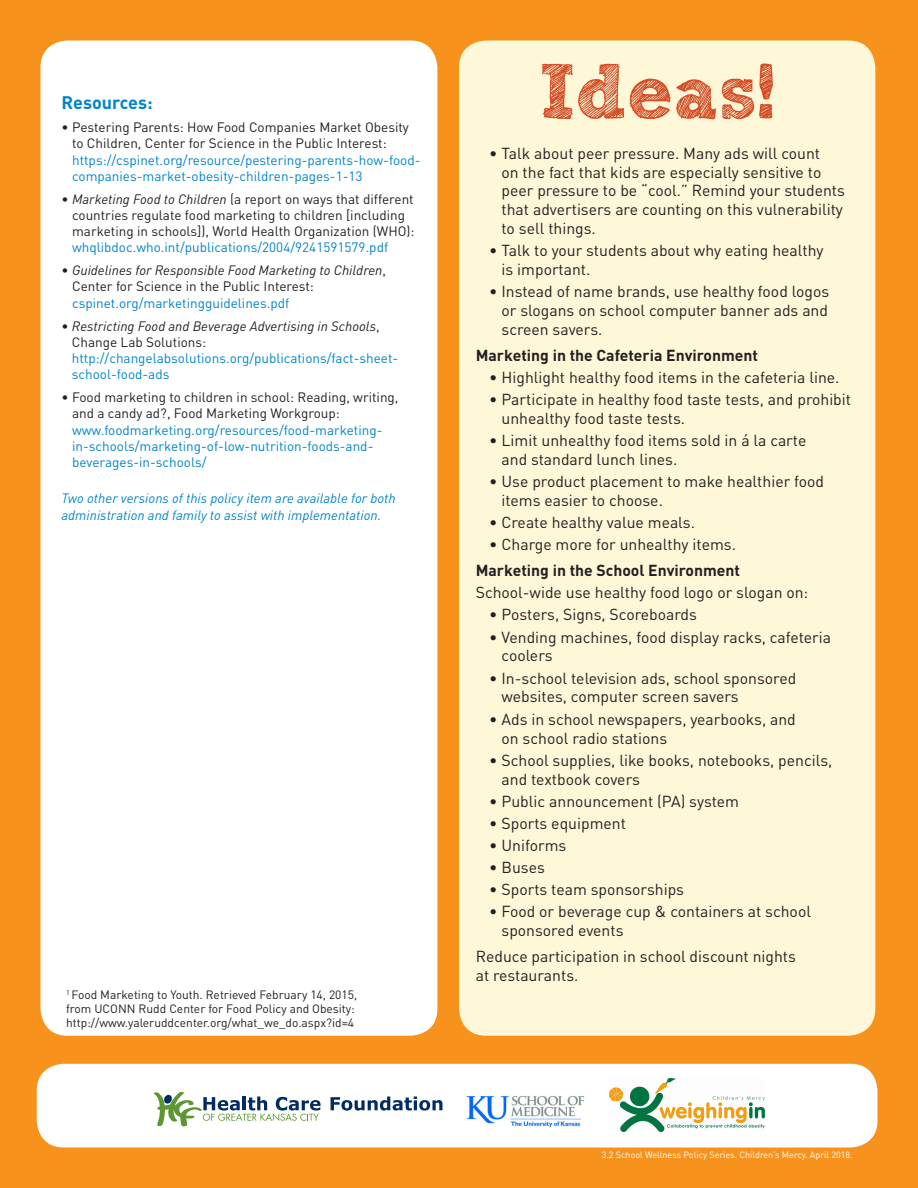
<style>
.page{position:relative;width:918px;height:1188px;background:#f7931d}
.page>*{position:absolute;margin:0;border:0;box-sizing:border-box;transform-origin:0 0}
.t1{font:78px "Sketch Rockwell";color:#d44e27}
.t2{font:700 18px "DIN";color:#0084ca}
.t3{font:15.75px/18.9px "DIN";color:#231f20}
.t4{font:700 15.75px "DIN";color:#231f20}
.t5{font:13.5px/16.2px "DIN";color:#0084ca}
.t6{font:13.5px/16.2px "DIN";color:#231f20}
.t7{font:italic 13.5px/16.2px "DIN";color:#231f20}
.t8{font:italic 13.5px/16.2px "DIN";color:#0084ca}
.t9{font:12px/14.4px "DIN";color:#231f20}
.t10{font:9px "DIN";color:#fff}
.s1{font-style:italic}
.s2{font-style:normal}
</style>
<div class="page">
<div style="left:37px;top:1064px;width:840px;height:83px;background:#fff;border-radius:27px"></div>
<div style="left:40px;top:40px;width:397px;height:996px;background:#fff;border-radius:27px"></div>
<div style="left:459px;top:40px;width:416px;height:996px;background:#fef7d8;border-radius:27px"></div>
<img style="left:466px;top:1096px;width:119px;height:32px">
<img style="left:609px;top:1078px;width:155px;height:54px">
<svg style="left:331px;top:1097px;width:111px;height:14px"></svg>
<svg style="left:153px;top:1092px;width:168px;height:35px"></svg>
<p class="t2" style="left:62px;top:91px;width:93px">Resources:</p>
<p class="t6" style="left:72px;top:119px;width:338px;text-indent:-11px">• Pestering Parents: How Food Companies Market Obesity to Children, Center for Science in the Public Interest:</p>
<p class="t5" style="left:72px;top:151px;width:350px">https://cspinet.org/resource/pestering-parents-how-food&shy;companies-market-obesity-children-pages-1-13</p>
<p class="t6" style="left:72px;top:191px;width:344px;text-indent:-11px">• <span class="s1">Marketing Food to Children</span> (a report on ways that different countries regulate food marketing to children [including marketing in schools]), World Health Organization (WHO):</p>
<p class="t5" style="left:72px;top:239px;width:318px">whqlibdoc.who.int/publications/2004/9241591579.pdf</p>
<p class="t7" style="left:72px;top:262px;width:315px;text-indent:-11px"><span class="s2">•</span> Guidelines for Responsible Food Marketing to Children<span class="s2">,<br>Center for Science in the Public Interest:</span></p>
<p class="t5" style="left:72px;top:294px;width:219px">cspinet.org/marketingguidelines.pdf</p>
<p class="t7" style="left:72px;top:317px;width:309px;text-indent:-10px"><span class="s2">•</span> Restricting Food and Beverage Advertising in Schools<span class="s2">,<br>Change Lab Solutions:</span></p>
<p class="t5" style="left:72px;top:350px;width:328px">http://changelabsolutions.org/publications/fact-sheet&shy;school-food-ads</p>
<p class="t6" style="left:72px;top:389px;width:328px;text-indent:-11px">• Food marketing to children in school: Reading, writing, and a candy ad?, Food Marketing Workgroup:</p>
<p class="t5" style="left:72px;top:421px;width:312px">www.foodmarketing.org/resources/food-marketing&shy;in-schools/marketing-of-low-nutrition-foods-and&shy;beverages-in-schools/</p>
<p class="t8" style="left:62px;top:490px;width:336px">Two other versions of this policy item are available for both administration and family to assist with implementation.</p>
<p class="t9" style="left:66px;top:987px;width:293px"><sup>1</sup> Food Marketing to Youth. Retrieved February 14, 2015, from UCONN Rudd Center for Food Policy and Obesity: http://www.yaleruddcenter.org/what_we_do.aspx?id=4</p>
<h1 class="t1" style="left:539px;top:49px;width:237px">Ideas!</h1>
<p class="t3" style="left:502px;top:143px;width:345px;text-indent:-12px">• Talk about peer pressure. Many ads will count<br>on the fact that kids are especially sensitive to peer pressure to be “cool.” Remind your students that advertisers are counting on this vulnerability to sell things.</p>
<p class="t3" style="left:502px;top:241px;width:324px;text-indent:-12px">• Talk to your students about why eating healthy is important.</p>
<p class="t3" style="left:502px;top:282px;width:329px;text-align:justify;text-indent:-12px">• Instead of name brands, use healthy food logos or slogans on school computer banner ads and screen savers.</p>
<p class="t4" style="left:476px;top:345px;width:284px">Marketing in the Cafeteria Environment</p>
<p class="t3" style="left:489px;top:368px;width:352px">• Highlight healthy food items in the cafeteria line.</p>
<p class="t3" style="left:502px;top:390px;width:351px;text-indent:-12px">• Participate in healthy food taste tests, and prohibit unhealthy food taste tests.</p>
<p class="t3" style="left:502px;top:431px;width:306px;text-indent:-12px">• Limit unhealthy food items sold in á la carte and standard lunch lines.</p>
<p class="t3" style="left:502px;top:472px;width:324px;text-indent:-12px">• Use product placement to make healthier food items easier to choose.</p>
<p class="t3" style="left:489px;top:513px;width:207px">• Create healthy value meals.</p>
<p class="t3" style="left:489px;top:535px;width:248px">• Charge more for unhealthy items.</p>
<p class="t4" style="left:476px;top:560px;width:266px">Marketing in the School Environment</p>
<p class="t3" style="left:476px;top:583px;width:334px">School-wide use healthy food logo or slogan on:</p>
<p class="t3" style="left:489px;top:605px;width:209px">• Posters, Signs, Scoreboards</p>
<p class="t3" style="left:502px;top:627px;width:331px;text-indent:-12px">• Vending machines, food display racks, cafeteria coolers</p>
<p class="t3" style="left:502px;top:668px;width:296px;text-indent:-12px">• In-school television ads, school sponsored websites, computer screen savers</p>
<p class="t3" style="left:502px;top:709px;width:296px;text-indent:-12px">• Ads in school newspapers, yearbooks, and on school radio stations</p>
<p class="t3" style="left:502px;top:750px;width:332px;text-indent:-12px">• School supplies, like books, notebooks, pencils, and textbook covers</p>
<p class="t3" style="left:489px;top:791px;width:251px">• Public announcement (PA) system</p>
<p class="t3" style="left:489px;top:813px;width:138px">• Sports equipment</p>
<p class="t3" style="left:489px;top:836px;width:79px">• Uniforms</p>
<p class="t3" style="left:489px;top:858px;width:57px">• Buses</p>
<p class="t3" style="left:489px;top:880px;width:196px">• Sports team sponsorships</p>
<p class="t3" style="left:502px;top:902px;width:311px;text-indent:-12px">• Food or beverage cup &amp; containers at school sponsored events</p>
<p class="t3" style="left:476px;top:947px;width:322px">Reduce participation in school discount nights at restaurants.</p>
<p class="t10" style="left:602px;top:1149px;width:252px">3.2 School Wellness Policy Series. Children’s Mercy. April 2018.</p>
</div>
